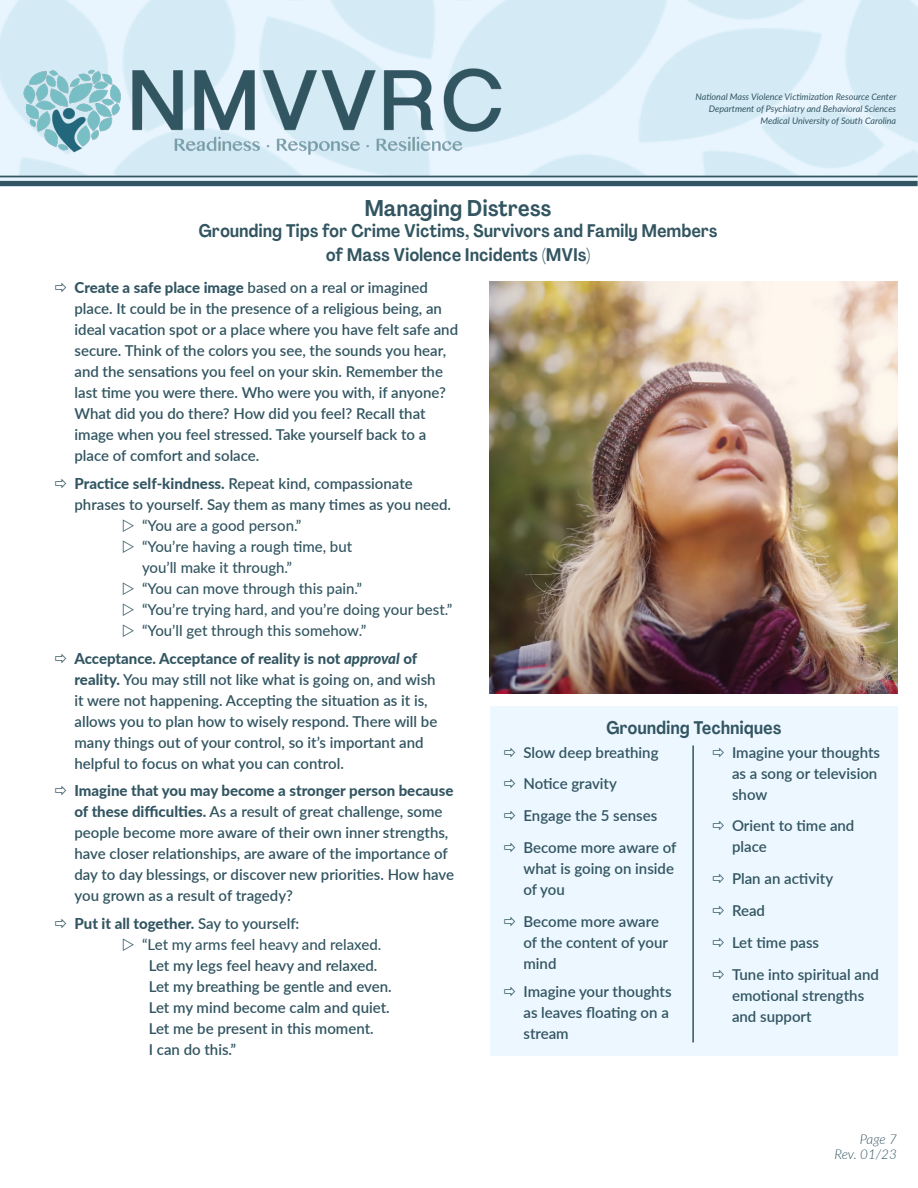
<style>
.page{position:relative;width:918px;height:1188px;background:#fff}
.page>*{position:absolute;margin:0;border:0;box-sizing:border-box;transform-origin:0 0}
.Tip_Sheet_Title{font:700 22.5px "Agrandir Text";letter-spacing:-.01em;color:#325561;scale:.96 1}
.Tip_Sheet_Title-2{font:700 18px/24px "Agrandir Text";letter-spacing:-.01em;color:#325561;text-align:center;scale:.96 1}
.t1{font:600 15px/21px "Lato";color:#325561}
.t2{font:500 15px/21px "Lato";color:#325561}
.t3{font:800 15px "Lato";color:#325561}
.Tip_Sheet_Body_Copy{font:italic 300 13.5px "Lato";letter-spacing:-.005em;color:#325561}
.t4{font:italic 9px "Lato";color:#325561}
.s1{font-weight:800}
.s2{font-weight:800;font-style:italic}
.s3{font-weight:600}
</style>
<div class="page">
<div style="left:0;top:0;width:918px;height:186px;background:linear-gradient(to right,#deecf6,#deecf6)"></div>
<img style="left:0;top:0;width:918px;height:176px">
<img style="left:19px;top:51px;width:497px;height:109px">
<hr style="left:0;top:176px;width:918px;height:1px;background:#325561">
<div style="left:0;top:181px;width:918px;height:5px;background:#325561"></div>
<img style="left:490px;top:281px;width:408px;height:412px">
<div style="left:490px;top:706px;width:408px;height:350px;background:#ecf7ff"></div>
<hr style="left:692px;top:745px;width:2px;height:297px;background:#325561">
<p class="t4" style="left:696px;top:90px;width:202px">National Mass Violence Victimization Resource Center</p>
<p class="t4" style="left:709px;top:102px;width:189px">Department of Psychiatry and Behavioral Sciences</p>
<p class="t4" style="left:760px;top:114px;width:137px">Medical University of South Carolina</p>
<p class="Tip_Sheet_Title" style="left:364px;top:194px;width:197px">Managing Distress</p>
<p class="Tip_Sheet_Title-2" style="left:198px;top:219px;width:542px">Grounding Tips for Crime Victims, Survivors and Family Members of Mass Violence Incidents (MVIs)</p>
<p class="t1" style="left:75px;top:277px;width:385px"><span class="s1">Create a safe place image</span> based on a real or imagined place. It could be in the presence of a religious being, an ideal vacation spot or a place where you have felt safe and secure. Think of the colors you see, the sounds you hear, and the sensations you feel on your skin. Remember the last time you were there. Who were you with, if anyone?<br>What did you do there? How did you feel? Recall that image when you feel stressed. Take yourself back to a place of comfort and solace.</p>
<p class="t1" style="left:75px;top:472px;width:378px"><span class="s1">Practice self-kindness.</span> Repeat kind, compassionate phrases to yourself. Say them as many times as you need.</p>
<p class="t2" style="left:142px;top:514px;width:161px">“You are a good person.”</p>
<p class="t2" style="left:142px;top:535px;width:212px">“You’re having a rough time, but you’ll make it through.”</p>
<p class="t2" style="left:142px;top:577px;width:222px">“You can move through this pain.”</p>
<p class="t2" style="left:142px;top:598px;width:312px">“You’re trying hard, and you’re doing your best.”</p>
<p class="t2" style="left:142px;top:619px;width:226px">“You’ll get through this somehow.”</p>
<p class="t1" style="left:75px;top:647px;width:364px"><span class="s1">Acceptance. Acceptance of reality is not</span> <span class="s2">approval</span> <span class="s1">of reality.</span> You may still not like what is going on, and wish it were not happening. Accepting the situation as it is, allows you to plan how to wisely respond. There will be many things out of your control, so it’s important and helpful to focus on what you can control.</p>
<p class="t1" style="left:75px;top:780px;width:381px"><span class="s1">Imagine that you may become a stronger person because of these difficulties.</span> As a result of great challenge, some people become more aware of their own inner strengths, have closer relationships, are aware of the importance of day to day blessings, or discover new priorities. How have you grown as a result of tragedy?</p>
<p class="t3" style="left:75px;top:913px;width:226px">Put it all together. <span class="s3">Say to yourself:</span></p>
<p class="t2" style="left:142px;top:934px;width:241px">“Let my arms feel heavy and relaxed.</p>
<p class="t1" style="left:149px;top:955px;width:230px">Let my legs feel heavy and relaxed.</p>
<p class="t1" style="left:149px;top:976px;width:245px">Let my breathing be gentle and even.</p>
<p class="t1" style="left:149px;top:997px;width:243px">Let my mind become calm and quiet.</p>
<p class="t1" style="left:149px;top:1018px;width:226px">Let me be present in this moment.</p>
<p class="t1" style="left:149px;top:1039px;width:89px">I can do this.”</p>
<p class="Tip_Sheet_Title-2" style="left:606px;top:715px;width:185px">Grounding Techniques</p>
<p class="t1" style="left:524px;top:741px;width:137px">Slow deep breathing</p>
<p class="t1" style="left:524px;top:773px;width:95px">Notice gravity</p>
<p class="t1" style="left:524px;top:805px;width:135px">Engage the 5 senses</p>
<p class="t1" style="left:524px;top:836px;width:154px">Become more aware of what is going on inside of you</p>
<p class="t1" style="left:524px;top:910px;width:146px">Become more aware of the content of your mind</p>
<p class="t1" style="left:524px;top:980px;width:150px">Imagine your thoughts as leaves floating on a stream</p>
<p class="t1" style="left:732px;top:741px;width:150px">Imagine your thoughts as a song or television show</p>
<p class="t1" style="left:732px;top:815px;width:124px">Orient to time and place</p>
<p class="t1" style="left:732px;top:868px;width:103px">Plan an activity</p>
<p class="t1" style="left:732px;top:899px;width:34px">Read</p>
<p class="t1" style="left:732px;top:931px;width:89px">Let time pass</p>
<p class="t1" style="left:732px;top:963px;width:148px">Tune into spiritual and emotional strengths and support</p>
<p class="Tip_Sheet_Body_Copy" style="left:860px;top:1130px;width:39px">Page 7</p>
<p class="Tip_Sheet_Body_Copy" style="left:835px;top:1145px;width:64px">Rev. 01/23</p>
</div>
